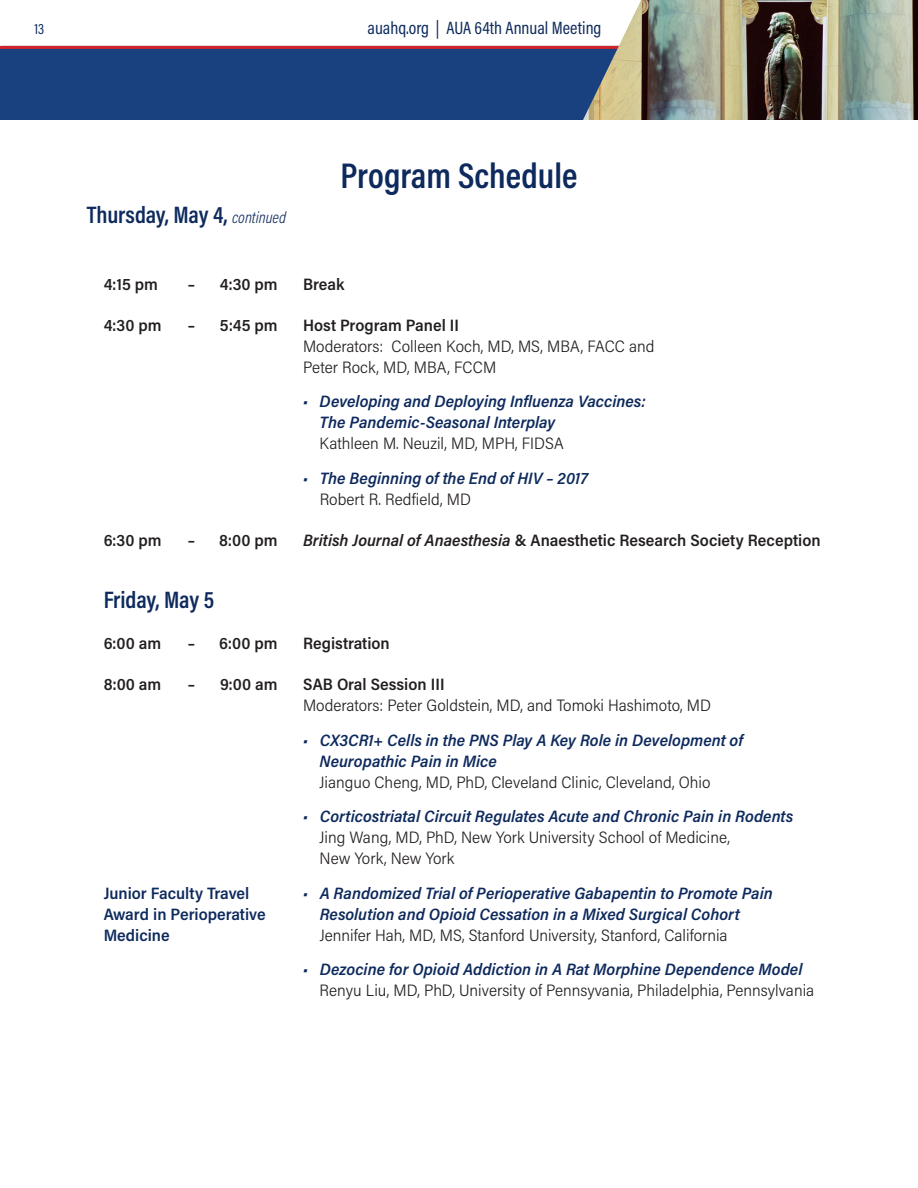
<style>
.page{position:relative;width:918px;height:1188px;background:#fff}
.page>*{position:absolute;margin:0;border:0;box-sizing:border-box;transform-origin:0 0}
.t1{font:600 36px "Acumin Pro Cond";color:#0e2a5d}
.t2{font:600 24px "Acumin Pro Cond";letter-spacing:-.01em;color:#0e2a5d}
.t3{font:18px "Acumin Pro Cond";color:#0e2a5d}
.t4{font:300 16.5px "Acumin Pro Semi Cond";color:#231f20}
.t5{font:italic 600 16.5px "Acumin Pro Semi Cond";color:#0e2a5d}
.t6{font:600 16.5px "Acumin Pro Semi Cond";color:#231f20}
.t7{font:600 16.5px "Acumin Pro Semi Cond";color:#0e2a5d}
.t8{font:15px "Acumin Pro Cond";color:#0e2a5d}
.s1{font-weight:300;font-style:italic;font-size:16.5px}
.s2{font-style:italic}
</style>
<div class="page">
<div style="left:0;top:0;width:918px;height:120px;background:#1a417f"></div>
<div style="left:0;top:0;width:579px;height:46px;background:#fff"></div>
<hr style="left:0;top:46px;width:643px;height:3px;background:#d1232a">
<img style="left:579px;top:0;width:339px;height:120px">
<p class="t8" style="left:35px;top:19px;width:11px">13</p>
<p class="t3" style="left:368px;top:16px;width:235px">auahq.org | AUA 64th Annual Meeting</p>
<p class="t2" style="left:87px;top:199px;width:201px">Thursday, May 4, <span class="s1">continued</span></p>
<p class="t1" style="left:341px;top:152px;width:238px">Program Schedule</p>
<p class="t6" style="left:104px;top:272px;width:56px">4:15 pm</p>
<p class="t6" style="left:188px;top:272px;width:92px">– 4:30 pm</p>
<p class="t6" style="left:303px;top:272px;width:43px">Break</p>
<p class="t6" style="left:104px;top:314px;width:59px">4:30 pm</p>
<p class="t6" style="left:188px;top:314px;width:92px">– 5:45 pm</p>
<p class="t6" style="left:303px;top:314px;width:157px">Host Program Panel II</p>
<p class="t4" style="left:303px;top:335px;width:353px">Moderators: Colleen Koch, MD, MS, MBA, FACC and</p>
<p class="t4" style="left:303px;top:356px;width:195px">Peter Rock, MD, MBA, FCCM</p>
<p class="t5" style="left:303px;top:390px;width:344px">• Developing and Deploying Influenza Vaccines:</p>
<p class="t5" style="left:320px;top:411px;width:237px">The Pandemic-Seasonal Interplay</p>
<p class="t4" style="left:320px;top:432px;width:246px">Kathleen M. Neuzil, MD, MPH, FIDSA</p>
<p class="t5" style="left:303px;top:467px;width:287px">• The Beginning of the End of HIV – 2017</p>
<p class="t4" style="left:320px;top:488px;width:153px">Robert R. Redfield, MD</p>
<p class="t6" style="left:104px;top:529px;width:59px">6:30 pm</p>
<p class="t6" style="left:188px;top:529px;width:92px">– 8:00 pm</p>
<p class="t6" style="left:303px;top:529px;width:519px"><span class="s2">British Journal of Anaesthesia</span> &amp; Anaesthetic Research Society Reception</p>
<p class="t2" style="left:104px;top:584px;width:112px">Friday, May 5</p>
<p class="t6" style="left:104px;top:632px;width:59px">6:00 am</p>
<p class="t6" style="left:188px;top:632px;width:92px">– 6:00 pm</p>
<p class="t6" style="left:303px;top:632px;width:88px">Registration</p>
<p class="t6" style="left:104px;top:673px;width:59px">8:00 am</p>
<p class="t6" style="left:188px;top:673px;width:92px">– 9:00 am</p>
<p class="t6" style="left:303px;top:673px;width:143px">SAB Oral Session III</p>
<p class="t4" style="left:303px;top:694px;width:409px">Moderators: Peter Goldstein, MD, and Tomoki Hashimoto, MD</p>
<p class="t5" style="left:303px;top:728px;width:441px">• CX3CR1+ Cells in the PNS Play A Key Role in Development of</p>
<p class="t5" style="left:320px;top:749px;width:179px">Neuropathic Pain in Mice</p>
<p class="t4" style="left:320px;top:771px;width:392px">Jianguo Cheng, MD, PhD, Cleveland Clinic, Cleveland, Ohio</p>
<p class="t5" style="left:303px;top:805px;width:492px">• Corticostriatal Circuit Regulates Acute and Chronic Pain in Rodents</p>
<p class="t4" style="left:320px;top:826px;width:412px">Jing Wang, MD, PhD, New York University School of Medicine,</p>
<p class="t4" style="left:320px;top:847px;width:136px">New York, New York</p>
<p class="t7" style="left:104px;top:881px;width:147px">Junior Faculty Travel</p>
<p class="t5" style="left:303px;top:881px;width:471px">• A Randomized Trial of Perioperative Gabapentin to Promote Pain</p>
<p class="t7" style="left:104px;top:902px;width:163px">Award in Perioperative</p>
<p class="t5" style="left:320px;top:902px;width:421px">Resolution and Opioid Cessation in a Mixed Surgical Cohort</p>
<p class="t7" style="left:104px;top:923px;width:68px">Medicine</p>
<p class="t4" style="left:320px;top:924px;width:410px">Jennifer Hah, MD, MS, Stanford University, Stanford, California</p>
<p class="t5" style="left:303px;top:958px;width:501px">• Dezocine for Opioid Addiction in A Rat Morphine Dependence Model</p>
<p class="t4" style="left:320px;top:979px;width:496px">Renyu Liu, MD, PhD, University of Pennsyvania, Philadelphia, Pennsylvania</p>
</div>
